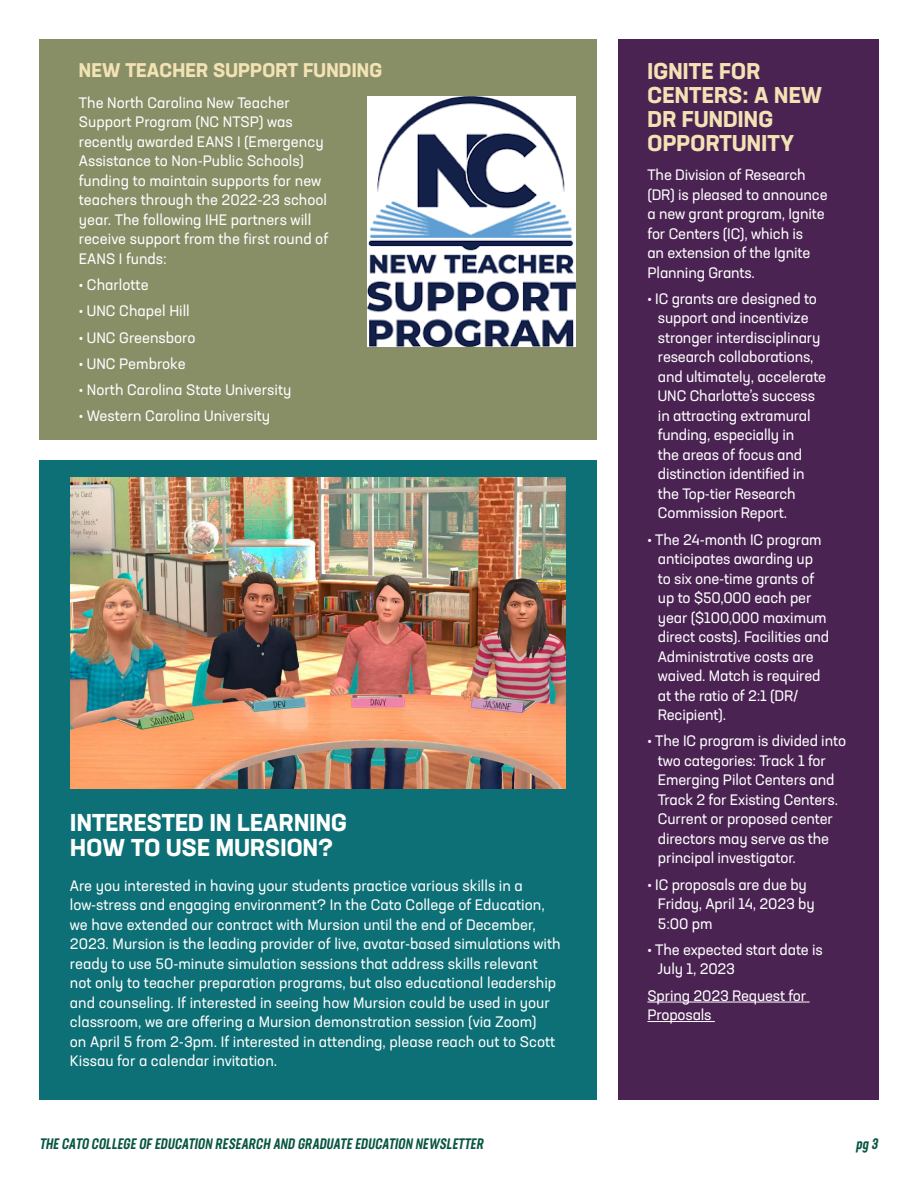
<style>
.page{position:relative;width:918px;height:1188px;background:#fff}
.page>*{position:absolute;margin:0;border:0;box-sizing:border-box;transform-origin:0 0}
.t1{font:700 24px/25.8px "Neusa Next Std";letter-spacing:.01em;color:#fff}
.t2{font:700 22.5px/24px "Neusa Next Std";letter-spacing:.01em;color:#f2e2b4}
.t3{font:700 19.5px "Neusa Next Std";letter-spacing:.01em;color:#f2e2b4}
.body{font:15px/19.5px "Neusa Next Std";letter-spacing:-.01em;color:#fff}
.t4{font:italic 500 15px "Neusa Next Std Compact";color:#085542}
</style>
<div class="page">
<div style="left:39px;top:39px;width:557px;height:401px;background:#888e66"></div>
<img style="left:367px;top:96px;width:209px;height:251px">
<div style="left:39px;top:460px;width:557px;height:639px;background:#0d7076"></div>
<img style="left:70px;top:477px;width:496px;height:311px">
<div style="left:618px;top:39px;width:260px;height:1060px;background:#4b2353"></div>
<hr style="left:647px;top:1002px;width:163px;height:1px;background:#fff">
<hr style="left:647px;top:1021px;width:68px;height:1px;background:#fff">
<p class="t3" style="left:79px;top:58px;width:305px">NEW TEACHER SUPPORT FUNDING</p>
<p class="body" style="left:79px;top:93px;width:251px">The North Carolina New Teacher<br>Support Program (NC NTSP) was recently awarded EANS I (Emergency<br>Assistance to Non-Public Schools) funding to maintain supports for new teachers through the 2022-23 school year. The following IHE partners will receive support from the first round of<br>EANS I funds:</p>
<p class="body" style="left:79px;top:275px;width:71px">• Charlotte</p>
<p class="body" style="left:79px;top:301px;width:113px">• UNC Chapel Hill</p>
<p class="body" style="left:79px;top:327px;width:118px">• UNC Greensboro</p>
<p class="body" style="left:79px;top:354px;width:108px">• UNC Pembroke</p>
<p class="body" style="left:79px;top:380px;width:214px">• North Carolina State University</p>
<p class="body" style="left:79px;top:406px;width:193px">• Western Carolina University</p>
<p class="t1" style="left:70px;top:809px;width:278px">INTERESTED IN LEARNING<br>HOW TO USE MURSION?</p>
<p class="body" style="left:70px;top:875px;width:492px">Are you interested in having your students practice various skills in a low-stress and engaging environment? In the Cato College of Education, we have extended our contract with Mursion until the end of December, 2023. Mursion is the leading provider of live, avatar-based simulations with ready to use 50-minute simulation sessions that address skills relevant not only to teacher preparation programs, but also educational leadership and counseling. If interested in seeing how Mursion could be used in your classroom, we are offering a Mursion demonstration session (via Zoom)<br>on April 5 from 2-3pm. If interested in attending, please reach out to Scott Kissau for a calendar invitation.</p>
<p class="t2" style="left:648px;top:59px;width:176px">IGNITE FOR<br>CENTERS: A NEW<br>DR FUNDING<br>OPPORTUNITY</p>
<p class="body" style="left:647px;top:165px;width:182px">The Division of Research (DR) is pleased to announce a new grant program, Ignite for Centers (IC), which is<br>an extension of the Ignite<br>Planning Grants.</p>
<p class="body" style="left:658px;top:289px;width:170px;text-indent:-10px">• IC grants are designed to support and incentivize stronger interdisciplinary research collaborations, and ultimately, accelerate<br>UNC Charlotte’s success in attracting extramural funding, especially in<br>the areas of focus and distinction identified in the Top-tier Research<br>Commission Report.</p>
<p class="body" style="left:658px;top:529px;width:173px;text-indent:-10px">• The 24-month IC program anticipates awarding up to six one-time grants of up to $50,000 each per year ($100,000 maximum direct costs). Facilities and<br>Administrative costs are waived. Match is required at the ratio of 2:1 (DR/<br>Recipient).</p>
<p class="body" style="left:658px;top:731px;width:190px;text-indent:-10px">• The IC program is divided into two categories: Track 1 for<br>Emerging Pilot Centers and<br>Track 2 for Existing Centers.<br>Current or proposed center directors may serve as the principal investigator.</p>
<p class="body" style="left:658px;top:874px;width:158px;text-indent:-10px">• IC proposals are due by<br>Friday, April 14, 2023 by<br>5:00 pm</p>
<p class="body" style="left:658px;top:940px;width:166px;text-indent:-10px">• The expected start date is<br>July 1, 2023</p>
<p class="body" style="left:647px;top:985px;width:160px">Spring 2023 Request for<br>Proposals</p>
<p class="t4" style="left:39px;top:1134px;width:448px">THE CATO COLLEGE OF EDUCATION RESEARCH AND GRADUATE EDUCATION NEWSLETTER</p>
<p class="t4" style="left:856px;top:1134px;width:26px">pg 3</p>
</div>
